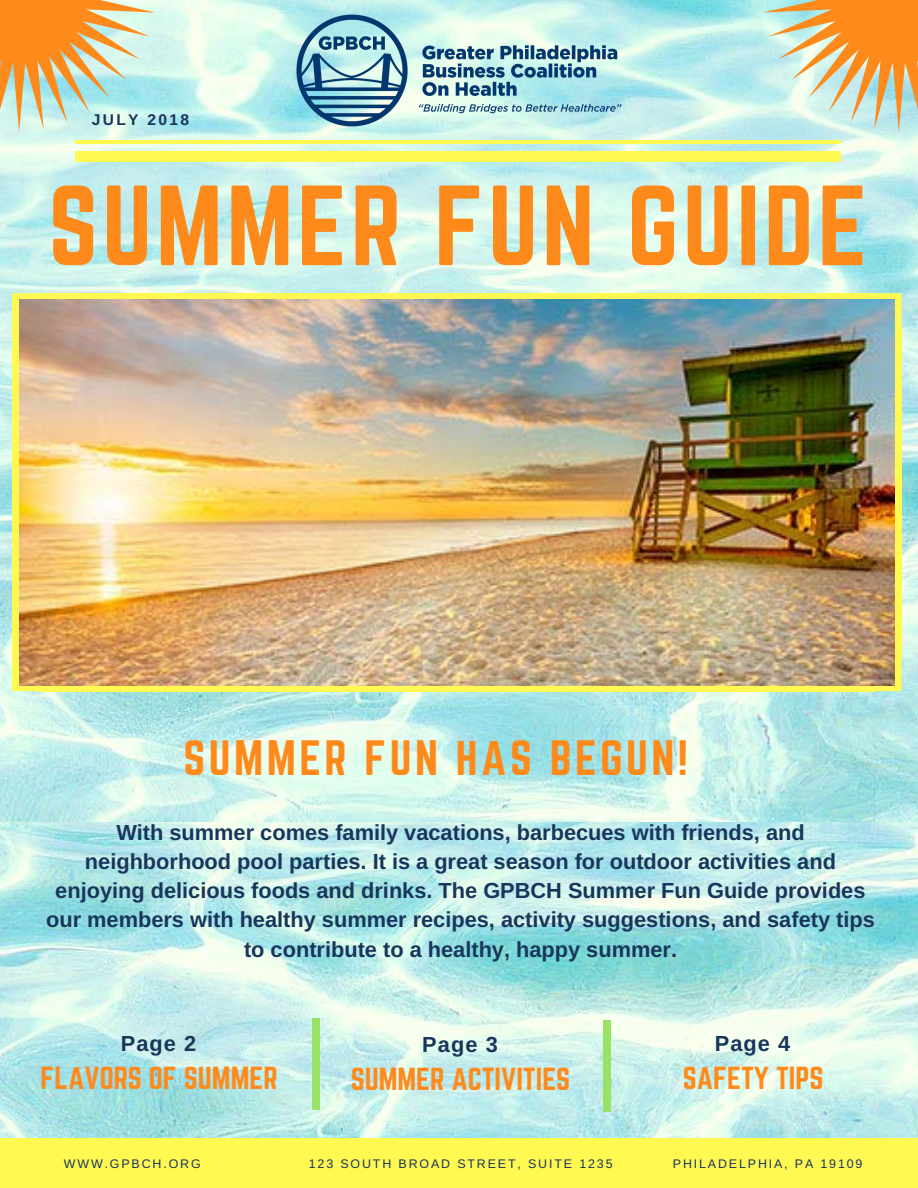
<style>
.page{position:relative;width:918px;height:1188px;background:#fff}
.page>*{position:absolute;margin:0;border:0;box-sizing:border-box;transform-origin:0 0}
.t1{font:99.6px "Norwester";letter-spacing:.04em;color:#ff8a1c}
.t2{font:43.65px "Norwester";letter-spacing:.08em;color:#ff8a1c}
.t3{font:28.05px "Norwester";color:#ff8a1c}
.t4{font:700 21.75px/29.2px "Arimo";color:#18355b;text-align:center}
.t5{font:700 15.6px "Arimo";letter-spacing:.15em;color:#18355b}
.t6{font:12.45px "Arimo";letter-spacing:.15em;color:#18355b}
</style>
<div class="page">
<img style="left:0;top:821px;width:918px;height:317px">
<img style="left:0;top:0;width:918px;height:821px">
<svg style="left:12px;top:657px;width:28px;height:34px"></svg>
<svg style="left:40px;top:685px;width:833px;height:6px;background:#f5eb5a"></svg>
<svg style="left:873px;top:657px;width:29px;height:34px"></svg>
<div style="left:893px;top:329px;width:9px;height:328px;background:#fff952"></div>
<svg style="left:875px;top:293px;width:27px;height:37px"></svg>
<div style="left:40px;top:293px;width:835px;height:8px;background:#fff952"></div>
<div style="left:12px;top:329px;width:8px;height:328px;background:#fff952"></div>
<svg style="left:12px;top:293px;width:28px;height:36px"></svg>
<img style="left:19px;top:299px;width:875px;height:386px">
<svg style="left:0;top:0;width:156px;height:132px;background:#dbc595"></svg>
<div style="left:312px;top:1018px;width:7px;height:91px;background:#99e265"></div>
<div style="left:603px;top:1020px;width:8px;height:92px;background:#99e265"></div>
<div style="left:0;top:1138px;width:918px;height:50px;background:#fff952"></div>
<img style="left:295px;top:12px;width:328px;height:116px">
<hr style="left:75px;top:140px;width:766px;height:3px;background:#fff952">
<div style="left:75px;top:151px;width:766px;height:11px;background:#fff952"></div>
<svg style="left:762px;top:0;width:156px;height:132px;background:#dec595"></svg>
<p class="t5" style="left:92px;top:111px;width:99px">JULY 2018</p>
<h1 class="t1" style="left:48px;top:178px;width:820px">SUMMER FUN GUIDE</h1>
<h2 class="t2" style="left:184px;top:737px;width:506px">SUMMER FUN HAS BEGUN!</h2>
<p class="t4" style="left:46px;top:817px;width:830px">With summer comes family vacations, barbecues with friends, and neighborhood pool parties. It is a great season for outdoor activities and enjoying delicious foods and drinks. The GPBCH Summer Fun Guide provides our members with healthy summer recipes, activity suggestions, and safety tips to contribute to a healthy, happy summer.</p>
<p class="t4" style="left:121px;top:1029px;width:77px">Page 2</p>
<p class="t3" style="left:41px;top:1064px;width:239px">FLAVORS OF SUMMER</p>
<p class="t4" style="left:422px;top:1030px;width:77px">Page 3</p>
<p class="t3" style="left:351px;top:1066px;width:221px">SUMMER ACTIVITIES</p>
<p class="t4" style="left:715px;top:1029px;width:77px">Page 4</p>
<p class="t3" style="left:683px;top:1064px;width:142px">SAFETY TIPS</p>
<p class="t6" style="left:64px;top:1156px;width:138px">WWW.GPBCH.ORG</p>
<p class="t6" style="left:309px;top:1156px;width:305px">123 SOUTH BROAD STREET, SUITE 1235</p>
<p class="t6" style="left:673px;top:1156px;width:191px">PHILADELPHIA, PA 19109</p>
</div>
